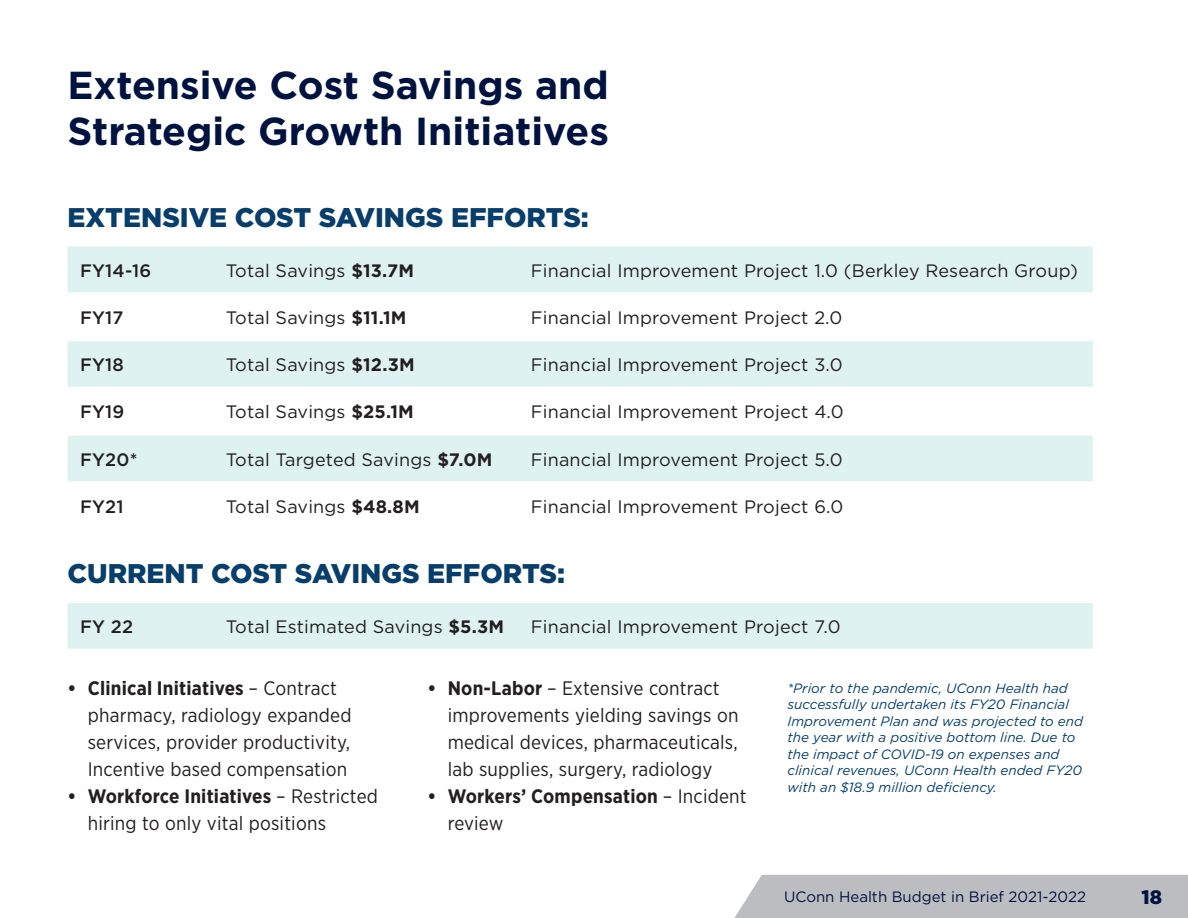
<style>
.page{position:relative;width:1188px;height:918px;background:#fff}
.page>*{position:absolute;margin:0;border:0;box-sizing:border-box;transform-origin:0 0}
.Page_Header{font:700 39px/46.8px "Gotham";color:#001340}
.Subheader{font:900 27px "Gotham";color:#073e6b}
.Paragraph{font:19.5px/27px "Gotham Narrow";letter-spacing:.01em;color:#231f20}
.Paragraph-2{font:700 19.5px/27px "Gotham Narrow";letter-spacing:.01em;color:#231f20}
.t1{font:900 19.5px "Gotham";color:#001340}
.Paragraph-3{font:18px "Gotham";letter-spacing:.01em;color:#231f20}
.Paragraph-4{font:500 18px "Gotham";letter-spacing:.01em;color:#231f20}
.t2{font:15px "Gotham";color:#001340}
.notation{font:italic 13.5px/16.5px "Gotham";color:#073e6b}
.s1{font-weight:700}
.s2{font-weight:400}
</style>
<div class="page">
<div style="left:734px;top:875px;width:454px;height:43px;background:#bcbdc0"></div>
<div style="left:68px;top:247px;width:1025px;height:45px;background:#dff2f2"></div>
<svg style="left:68px;top:341px;width:1025px;height:140px;fill:#dff2f2"></svg>
<hr style="left:68px;top:387px;width:152px;height:1px;background:#fff">
<hr style="left:68px;top:434px;width:152px;height:2px;background:#fff">
<hr style="left:220px;top:387px;width:305px;height:1px;background:#fff">
<hr style="left:525px;top:387px;width:568px;height:1px;background:#fff">
<hr style="left:220px;top:434px;width:305px;height:2px;background:#fff">
<hr style="left:525px;top:434px;width:568px;height:2px;background:#fff">
<div style="left:68px;top:603px;width:1025px;height:46px;background:#dff2f2"></div>
<h2 class="Page_Header" style="left:68px;top:61px;width:543px">Extensive Cost Savings and<br>Strategic Growth Initiatives</h2>
<h3 class="Subheader" style="left:68px;top:199px;width:523px">EXTENSIVE COST SAVINGS EFFORTS:</h3>
<p class="Paragraph-4" style="left:80px;top:259px;width:72px">FY14-16</p>
<p class="Paragraph-3" style="left:226px;top:259px;width:190px">Total Savings <span class="s1">$13.7M</span></p>
<p class="Paragraph-3" style="left:531px;top:259px;width:549px">Financial Improvement Project 1.0 (Berkley Research Group)</p>
<p class="Paragraph-4" style="left:80px;top:306px;width:45px">FY17</p>
<p class="Paragraph-3" style="left:226px;top:306px;width:182px">Total Savings <span class="s1">$11.1M</span></p>
<p class="Paragraph-3" style="left:531px;top:306px;width:313px">Financial Improvement Project 2.0</p>
<p class="Paragraph-4" style="left:80px;top:353px;width:45px">FY18</p>
<p class="Paragraph-3" style="left:226px;top:353px;width:190px">Total Savings <span class="s1">$12.3M</span></p>
<p class="Paragraph-3" style="left:531px;top:353px;width:313px">Financial Improvement Project 3.0</p>
<p class="Paragraph-4" style="left:80px;top:400px;width:46px">FY19</p>
<p class="Paragraph-3" style="left:226px;top:401px;width:190px">Total Savings <span class="s1">$25.1M</span></p>
<p class="Paragraph-3" style="left:531px;top:401px;width:314px">Financial Improvement Project 4.0</p>
<p class="Paragraph-4" style="left:80px;top:448px;width:59px">FY20*</p>
<p class="Paragraph-3" style="left:226px;top:448px;width:268px">Total Targeted Savings <span class="s1">$7.0M</span></p>
<p class="Paragraph-3" style="left:531px;top:448px;width:313px">Financial Improvement Project 5.0</p>
<p class="Paragraph-4" style="left:80px;top:495px;width:45px">FY21</p>
<p class="Paragraph-3" style="left:226px;top:495px;width:196px">Total Savings <span class="s1">$48.8M</span></p>
<p class="Paragraph-3" style="left:531px;top:495px;width:314px">Financial Improvement Project 6.0</p>
<h3 class="Subheader" style="left:68px;top:554px;width:499px">CURRENT COST SAVINGS EFFORTS:</h3>
<p class="Paragraph-4" style="left:80px;top:615px;width:54px">FY 22</p>
<p class="Paragraph-3" style="left:226px;top:615px;width:280px">Total Estimated Savings <span class="s1">$5.3M</span></p>
<p class="Paragraph-3" style="left:531px;top:615px;width:311px">Financial Improvement Project 7.0</p>
<p class="Paragraph" style="left:88px;top:675px;width:265px;text-indent:-20px"><span class="s1">• Clinical Initiatives</span> – Contract pharmacy, radiology expanded services, provider productivity,<br>Incentive based compensation</p>
<p class="Paragraph" style="left:88px;top:783px;width:292px;text-indent:-20px"><span class="s1">• Workforce Initiatives</span> – Restricted hiring to only vital positions</p>
<p class="Paragraph" style="left:448px;top:675px;width:292px;text-indent:-20px"><span class="s1">• Non-Labor</span> – Extensive contract improvements yielding savings on medical devices, pharmaceuticals, lab supplies, surgery, radiology</p>
<p class="Paragraph-2" style="left:448px;top:783px;width:300px;text-indent:-20px">• Workers’ Compensation <span class="s2">– Incident review</span></p>
<h6 class="notation" style="left:788px;top:680px;width:297px">*Prior to the pandemic, UConn Health had successfully undertaken its FY20 Financial Improvement Plan and was projected to end the year with a positive bottom line. Due to the impact of COVID-19 on expenses and clinical revenues, UConn Health ended FY20 with an $18.9 million deficiency.</h6>
<p class="t2" style="left:784px;top:887px;width:304px">UConn Health Budget in Brief 2021-2022</p>
<p class="t1" style="left:1142px;top:884px;width:22px">18</p>
</div>
